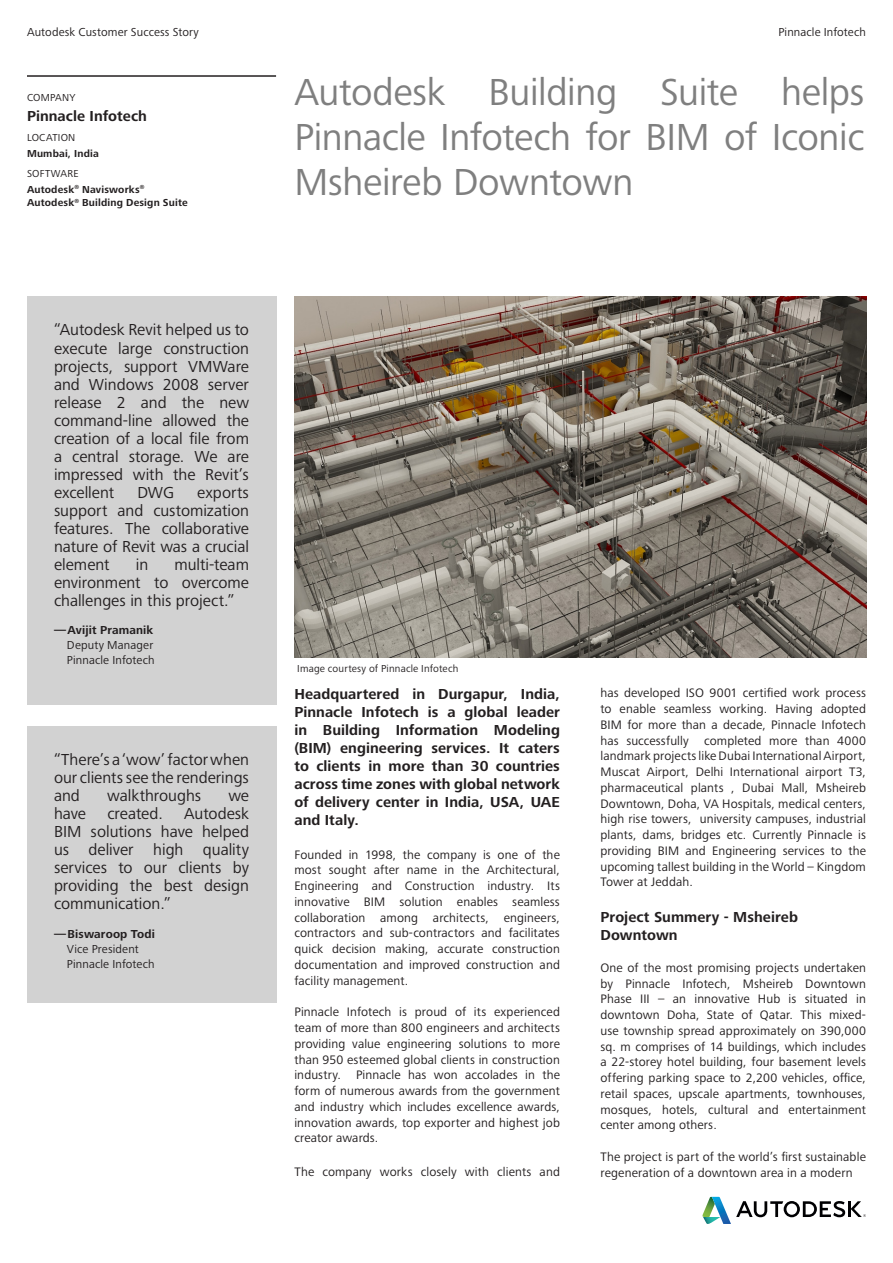
<style>
.page{position:relative;width:893px;height:1263px;background:#fff}
.page>*{position:absolute;margin:0;border:0;box-sizing:border-box;transform-origin:0 0}
.Headline{font:39px/45px "Frutiger Next LTW1 G";letter-spacing:-.01em;color:#7f7f7f;text-align:justify}
.Box_Quote{font:16.5px/18px "Frutiger Next LTW1 G";color:#231f20;text-align:justify}
.Text_heading{font:700 15px/18px "Frutiger Next LTW1 G";letter-spacing:.005em;color:#231f20;text-align:justify}
.Body_Text{font:700 15px/18px "Frutiger Next LTW1 G";letter-spacing:.005em;color:#231f20}
.Contents_style_compa{font:700 15px "Frutiger Next LTW1 G";color:#231f20}
.Body_Text-2{font:12.75px/15.8px "Frutiger Next LTW1 G";letter-spacing:.01em;color:#231f20;text-align:justify}
.Box_Quote_Title_and{font:12px "Frutiger Next LTW1 G";letter-spacing:.01em;color:#231f20}
.t1{font:700 12px "Frutiger Next LTW1 G";letter-spacing:.01em;color:#231f20}
.Contents_style_respo{font:700 10.5px "Frutiger Next LTW1 G";letter-spacing:.015em;color:#231f20}
.Courtesy_Statement_t{font:10.5px "Frutiger Next LTW1 G";letter-spacing:.015em;color:#231f20}
.Contents_style_headi{font:10.5px "Frutiger Next LTW1 G";letter-spacing:.02em;color:#231f20}
</style>
<div class="page">
<hr style="left:848px;top:1201px;width:3px;height:16px;background:#000002">
<svg style="left:851px;top:1201px;width:15px;height:16px"></svg>
<svg style="left:702px;top:1197px;width:143px;height:27px"></svg>
<div style="left:27px;top:297px;width:249px;height:408px;background:#d2d2d2"></div>
<hr style="left:27px;top:75px;width:249px;height:2px;background:#231f20">
<div style="left:27px;top:726px;width:249px;height:277px;background:#d2d2d2"></div>
<img style="left:294px;top:297px;width:573px;height:360px">
<p class="Box_Quote_Title_and" style="left:27px;top:25px;width:173px">Autodesk Customer Success Story</p>
<p class="Box_Quote_Title_and" style="left:778px;top:25px;width:89px">Pinnacle Infotech</p>
<p class="Contents_style_headi" style="left:27px;top:92px;width:50px">COMPANY</p>
<p class="Contents_style_compa" style="left:27px;top:108px;width:122px">Pinnacle Infotech</p>
<p class="Contents_style_headi" style="left:27px;top:132px;width:50px">LOCATION</p>
<p class="Contents_style_respo" style="left:27px;top:147px;width:73px">Mumbai, India</p>
<p class="Contents_style_headi" style="left:27px;top:167px;width:53px">SOFTWARE</p>
<p class="Contents_style_respo" style="left:27px;top:183px;width:119px">Autodesk<sup>®</sup> Navisworks<sup>®</sup></p>
<p class="Contents_style_respo" style="left:27px;top:197px;width:162px">Autodesk<sup>®</sup> Building Design Suite</p>
<p class="Headline" style="left:294px;top:71px;width:572px">Autodesk Building Suite helps Pinnacle Infotech for BIM of Iconic Msheireb Downtown</p>
<p class="Box_Quote" style="left:54px;top:321px;width:197px">“Autodesk Revit helped us to execute large construction projects, support VMWare and Windows 2008 server release 2 and the new command-line allowed the creation of a local file from a central storage. We are impressed with the Revit’s excellent</p>
<p class="Box_Quote" style="left:137px;top:483px;width:38px">DWG</p>
<p class="Box_Quote" style="left:54px;top:483px;width:197px;text-indent:143px">exports support and customization features. The collaborative nature of Revit was a crucial element</p>
<p class="Box_Quote" style="left:54px;top:555px;width:197px;text-indent:120px">multi-team environment to overcome challenges in this project.”</p>
<p class="t1" style="left:54px;top:623px;width:101px">—Avijit Pramanik</p>
<p class="Box_Quote_Title_and" style="left:67px;top:638px;width:88px">Deputy Manager</p>
<p class="Box_Quote_Title_and" style="left:67px;top:653px;width:89px">Pinnacle Infotech</p>
<p class="Box_Quote" style="left:136px;top:555px;width:14px">in</p>
<p class="Box_Quote" style="left:54px;top:751px;width:197px">“There’s a ‘wow’ factor when our clients see the renderings and</p>
<p class="Box_Quote" style="left:107px;top:787px;width:96px">walkthroughs</p>
<p class="Box_Quote" style="left:228px;top:787px;width:22px">we</p>
<p class="Box_Quote" style="left:54px;top:805px;width:197px;text-indent:130px">Autodesk BIM solutions have helped us deliver high quality services to our clients by providing the best design communication.”</p>
<p class="t1" style="left:54px;top:927px;width:103px">—Biswaroop Todi</p>
<p class="Box_Quote_Title_and" style="left:67px;top:942px;width:73px">Vice President</p>
<p class="Box_Quote_Title_and" style="left:67px;top:957px;width:89px">Pinnacle Infotech</p>
<p class="Box_Quote" style="left:54px;top:805px;width:34px">have</p>
<p class="Box_Quote" style="left:107px;top:805px;width:57px">created.</p>
<p class="Courtesy_Statement_t" style="left:297px;top:663px;width:163px">Image courtesy of Pinnacle Infotech</p>
<p class="Text_heading" style="left:294px;top:685px;width:267px">Headquartered in Durgapur, India, Pinnacle Infotech is a global leader in Building Information Modeling (BIM) engineering services. It caters to clients in more than 30 countries across time zones with global network of delivery center in India, USA, UAE and Italy.</p>
<p class="Body_Text-2" style="left:294px;top:847px;width:267px">Founded in 1998, the company is one of the most sought after name in the Architectural, Engineering and Construction industry. Its innovative BIM solution enables seamless collaboration among architects, engineers, contractors and sub-contractors and facilitates quick decision making, accurate construction documentation and improved construction and facility management.</p>
<p class="Body_Text-2" style="left:294px;top:1004px;width:267px">Pinnacle Infotech is proud of its experienced team of more than 800 engineers and architects providing value engineering solutions to more than 950 esteemed global clients in construction industry. Pinnacle has won accolades in the form of numerous awards from the government and industry which includes excellence awards, innovation awards, top exporter and highest job creator awards.</p>
<p class="Body_Text-2" style="left:294px;top:1164px;width:267px">The company works closely with clients and</p>
<p class="Body_Text-2" style="left:600px;top:686px;width:267px">has developed ISO 9001 certified work process to enable seamless working. Having adopted BIM for more than a decade, Pinnacle Infotech has successfully completed more than 4000 landmark projects like Dubai International Airport, Muscat Airport, Delhi International airport T3, pharmaceutical plants , Dubai Mall, Msheireb Downtown, Doha, VA Hospitals, medical centers, high rise towers, university campuses, industrial plants, dams, bridges etc. Currently Pinnacle is providing BIM and Engineering services to the upcoming tallest building in the World – Kingdom Tower at Jeddah.</p>
<p class="Body_Text" style="left:600px;top:909px;width:199px">Project Summery - Msheireb<br>Downtown</p>
<p class="Body_Text-2" style="left:600px;top:960px;width:267px">One of the most promising projects undertaken by Pinnacle Infotech, Msheireb Downtown Phase III – an innovative Hub is situated in downtown Doha, State of Qatar. This mixed&shy;use township spread approximately on 390,000 sq. m comprises of 14 buildings, which includes a 22-storey hotel building, four basement levels offering parking space to 2,200 vehicles, office, retail spaces, upscale apartments, townhouses, mosques, hotels, cultural and entertainment center among others.</p>
<p class="Body_Text-2" style="left:600px;top:1149px;width:267px">The project is part of the world’s first sustainable regeneration of a downtown area in a modern</p>
</div>
